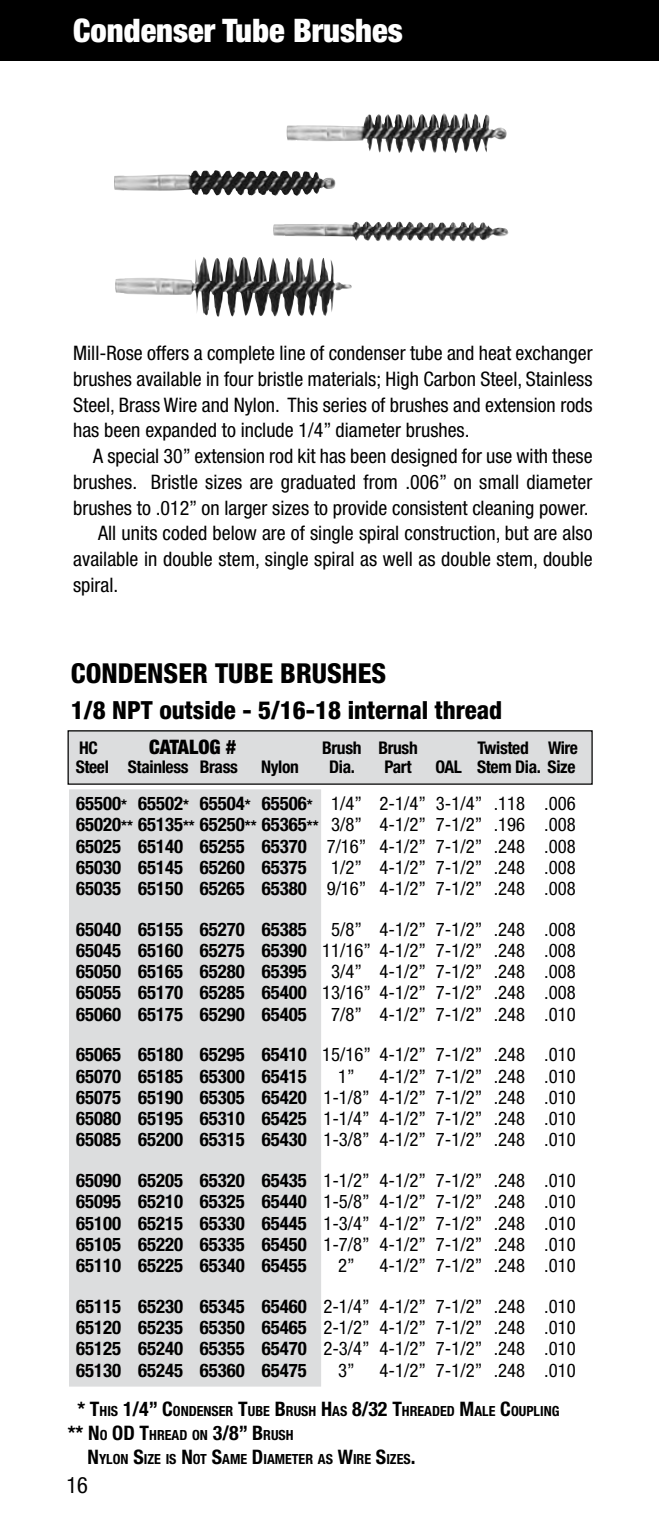
<style>
.page{position:relative;width:659px;height:1530px;background:#fff}
.page>*{position:absolute;margin:0;border:0;box-sizing:border-box;transform-origin:0 0}
.t1{font:900 condensed 32.5px "Helvetica Neue";color:#fff}
.t2{font:800 condensed 27.5px "Helvetica Neue";color:#000}
.t3{font:800 condensed 25px "Helvetica Neue";color:#000}
.t4{font:condensed 22.5px "Helvetica Neue";color:#000}
.t5{font:condensed 20px/25.8px "Helvetica Neue";color:#000;text-align:justify}
.t6{font:900 condensed 20px "Helvetica Neue";color:#000}
.t7{font:condensed 18.75px/21.2px "Helvetica Neue";color:#000;text-align:justify}
.t8{font:700 condensed 18.75px/21.2px "Helvetica Neue";color:#000;text-align:justify}
.t9{font:700 condensed 17.5px "Helvetica Neue";letter-spacing:-.02em;color:#000}
.t10{font:700 condensed 14px/24px "Helvetica Neue";color:#000}
.s1{font-size:15px}
.s2{font-weight:400}
.s3{font-weight:700}
.s4{font-size:20px}
</style>
<div class="page">
<div style="left:0;top:0;width:659px;height:60px;background:#000"></div>
<div style="left:69px;top:789px;width:252px;height:598px;background:#dcddde"></div>
<div style="left:68px;top:731px;width:524px;height:53px;background:#dcddde"></div>
<div style="left:68px;top:730px;width:524px;height:55px;border:1px solid #000"></div>
<svg style="left:114px;top:113px;width:395px;height:204px"></svg>
<img style="left:273px;top:222px;width:196px;height:20px">
<h1 class="t1" style="left:73px;top:10px;width:331px">Condenser Tube Brushes</h1>
<p class="t5" style="left:73px;top:340px;width:521px">Mill-Rose offers a complete line of condenser tube and heat exchanger brushes available in four bristle materials; High Carbon Steel, Stainless Steel, Brass Wire and Nylon. This series of brushes and extension rods has been expanded to include 1/4” diameter brushes.</p>
<p class="t5" style="left:93px;top:443px;width:501px">A special 30” extension rod kit has been designed for use with these</p>
<p class="t5" style="left:73px;top:469px;width:520px">brushes. Bristle sizes are graduated from .006” on small diameter</p>
<p class="t5" style="left:73px;top:495px;width:517px">brushes to .012” on larger sizes to provide consistent cleaning power.</p>
<p class="t5" style="left:98px;top:520px;width:496px">All units coded below are of single spiral construction, but are also</p>
<p class="t5" style="left:73px;top:546px;width:521px">available in double stem, single spiral as well as double stem, double</p>
<p class="t5" style="left:73px;top:572px;width:47px">spiral.</p>
<h2 class="t2" style="left:71px;top:656px;width:317px">CONDENSER TUBE BRUSHES</h2>
<h3 class="t3" style="left:71px;top:695px;width:433px">1/8 NPT outside - 5/16-18 internal thread</h3>
<p class="t6" style="left:104px;top:728px;width:149px">CATALOG NUMBER</p>
<p class="t6" style="left:149px;top:735px;width:89px">CATALOG #</p>
<p class="t9" style="left:79px;top:737px;width:20px">HC</p>
<p class="t9" style="left:322px;top:737px;width:97px">Brush Brush</p>
<p class="t9" style="left:477px;top:737px;width:102px">Twisted Wire</p>
<p class="t9" style="left:76px;top:756px;width:164px">Steel Stainless Brass</p>
<p class="t9" style="left:261px;top:756px;width:39px">Nylon</p>
<p class="t9" style="left:329px;top:756px;width:27px">Dia.</p>
<p class="t9" style="left:384px;top:756px;width:29px">Part</p>
<p class="t9" style="left:435px;top:756px;width:141px">OAL Stem Dia. Size</p>
<p class="t8" style="left:76px;top:792px;width:501px">65500<span class="s1">*</span> 65502<span class="s1">*</span> 65504<span class="s1">*</span> 65506<span class="s1">*</span> <span class="s2">1/4” 2-1/4” 3-1/4” .118 .006<br></span>65020<span class="s1">**</span> 65135<span class="s1">**</span> 65250<span class="s1">**</span> 65365<span class="s1">**</span> <span class="s2">3/8” 4-1/2” 7-1/2” .196 .008<br></span>65025 65140 65255 65370 <span class="s2">7/16” 4-1/2” 7-1/2” .248 .008<br></span>65030 65145 65260 65375</p>
<p class="t7" style="left:76px;top:856px;width:501px;text-align:right">1/2” 4-1/2” 7-1/2” .248 .008<br><span class="s3">65035 65150 65265 65380</span> 9/16” 4-1/2” 7-1/2” .248 .008</p>
<p class="t8" style="left:76px;top:918px;width:232px">65040 65155 65270 65385</p>
<p class="t7" style="left:76px;top:918px;width:501px;text-indent:255px">5/8” 4-1/2” 7-1/2” .248 .008<br><span class="s3">65045 65160 65275 65390</span> 11/16” 4-1/2” 7-1/2” .248 .008<br><span class="s3">65050 65165 65280 65395</span></p>
<p class="t7" style="left:76px;top:961px;width:501px;text-indent:255px">3/4” 4-1/2” 7-1/2” .248 .008<br><span class="s3">65055 65170 65285 65400</span> 13/16” 4-1/2” 7-1/2” .248 .008<br><span class="s3">65060 65175 65290 65405</span></p>
<p class="t7" style="left:76px;top:994px;width:501px;line-height:40.8px;text-align:right">7/8” 4-1/2” 7-1/2” .248 .010<br><span class="s3">65065 65180 65295 65410</span> 15/16” 4-1/2” 7-1/2” .248 .010</p>
<p class="t8" style="left:76px;top:1065px;width:232px">65070 65185 65300 65415</p>
<p class="t7" style="left:338px;top:1065px;width:18px">1”</p>
<p class="t7" style="left:76px;top:1065px;width:501px;text-indent:303px">4-1/2” 7-1/2” .248 .010<br><span class="s3">65075 65190 65305 65420</span> 1-1/8” 4-1/2” 7-1/2” .248 .010<br><span class="s3">65080 65195 65310 65425</span> 1-1/4” 4-1/2” 7-1/2” .248 .010<br><span class="s3">65085 65200 65315 65430</span> 1-3/8” 4-1/2” 7-1/2” .248 .010</p>
<p class="t7" style="left:76px;top:1170px;width:501px"><span class="s3">65090 65205 65320 65435</span> 1-1/2” 4-1/2” 7-1/2” .248 .010<br><span class="s3">65095 65210 65325 65440</span> 1-5/8” 4-1/2” 7-1/2” .248 .010<br><span class="s3">65100 65215 65330 65445</span> 1-3/4” 4-1/2” 7-1/2” .248 .010<br><span class="s3">65105 65220 65335 65450</span> 1-7/8” 4-1/2” 7-1/2” .248 .010<br><span class="s3">65110 65225 65340 65455</span></p>
<p class="t7" style="left:76px;top:1245px;width:501px;line-height:40.8px;text-align:right">4-1/2” 7-1/2” .248 .010<br><span class="s3">65115 65230 65345 65460</span> 2-1/4” 4-1/2” 7-1/2” .248 .010</p>
<p class="t8" style="left:76px;top:1317px;width:501px">65120 65235 65350 65465 <span class="s2">2-1/2” 4-1/2” 7-1/2” .248 .010<br></span>65125 65240 65355 65470 <span class="s2">2-3/4” 4-1/2” 7-1/2” .248 .010<br></span>65130 65245 65360 65475</p>
<p class="t7" style="left:338px;top:1255px;width:18px">2”</p>
<p class="t7" style="left:338px;top:1359px;width:18px">3”</p>
<p class="t7" style="left:380px;top:1359px;width:198px">4-1/2” 7-1/2” .248 .010</p>
<p class="t10" style="left:68px;top:1399px;width:493px;text-indent:10px"><span class="s4">* T</span>HIS <span class="s4">1/4” C</span>ONDENSER <span class="s4">T</span>UBE <span class="s4">B</span>RUSH <span class="s4">H</span>AS <span class="s4">8/32 T</span>HREADED <span class="s4">M</span>ALE <span class="s4">C</span>OUPLING <span class="s4">** N</span>O <span class="s4">OD T</span>HREAD ON <span class="s4">3/8” B</span>RUSH</p>
<p class="t10" style="left:88px;top:1447px;width:329px"><span class="s4">N</span>YLON <span class="s4">S</span>IZE IS <span class="s4">N</span>OT <span class="s4">S</span>AME <span class="s4">D</span>IAMETER AS <span class="s4">W</span>IRE <span class="s4">S</span>IZES<span class="s4">.</span></p>
<p class="t4" style="left:66px;top:1472px;width:23px">16</p>
</div>
